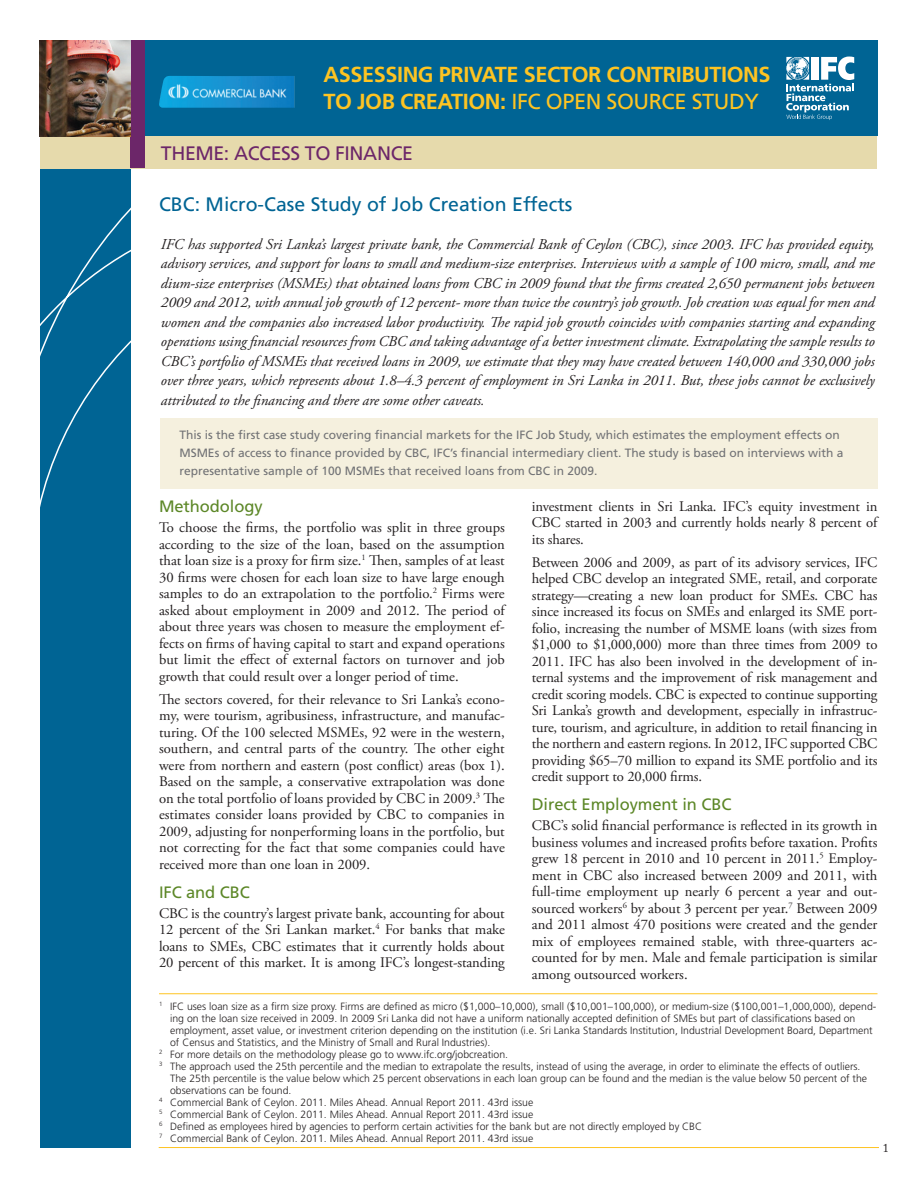
<style>
.page{position:relative;width:918px;height:1188px;background:#fff}
.page>*{position:absolute;margin:0;border:0;box-sizing:border-box;transform-origin:0 0}
.Main_Heading{font:700 21.75px/27px "Frutiger";letter-spacing:-.02em;color:#fec422}
.Main_Heading-2{font:19.5px "Frutiger";color:#006494}
.Main_Heading-3{font:19.5px "Frutiger";letter-spacing:-.02em;color:#6c2669}
.Body_Subhead{font:16.5px "Frutiger";letter-spacing:-.005em;color:#5c8727}
.Body_Text{font:italic 15px/19.5px "Adobe Garamond Pro";letter-spacing:-.005em;color:#231f20;text-align:justify}
.Body_Text-2{font:14.7px/16.5px "Adobe Garamond Pro";letter-spacing:-.01em;color:#231f20;text-align:justify}
.Box_body{font:12px/18px "Frutiger";color:#717275}
.t1{font:12px "Adobe Caslon Pro";color:#231f20}
.References{font:300 10.5px/12px "Frutiger";color:#231f20}
.s1{font-weight:400}
</style>
<div class="page">
<div style="left:40px;top:41px;width:91px;height:1107px;background:#006494"></div>
<div style="left:136px;top:40px;width:742px;height:96px;background:#006494"></div>
<div style="left:40px;top:136px;width:836px;height:32px;background:#e6daac"></div>
<hr style="left:159px;top:1147px;width:720px;height:1px;background:#fec422">
<div style="left:160px;top:418px;width:718px;height:71px;background:#f5f0de"></div>
<hr style="left:159px;top:993px;width:718px;height:1px;background:#fec422">
<div style="left:131px;top:40px;width:14px;height:128px;background:#6c2669"></div>
<img style="left:159px;top:76px;width:136px;height:32px">
<svg style="left:786px;top:57px;width:68px;height:63px"></svg>
<svg style="left:40px;top:207px;width:91px;height:300px"></svg>
<img style="left:40px;top:41px;width:91px;height:95px">
<p class="Main_Heading" style="left:324px;top:61px;width:449px">ASSESSING PRIVATE SECTOR CONTRIBUTIONS<br>TO JOB CREATION: <span class="s1">IFC OPEN SOURCE STUDY</span></p>
<p class="Main_Heading-3" style="left:161px;top:142px;width:254px">THEME: ACCESS TO FINANCE</p>
<p class="Main_Heading-2" style="left:159px;top:193px;width:415px">CBC: Micro-Case Study of Job Creation Effects</p>
<p class="Body_Text" style="left:161px;top:235px;width:715px">IFC has supported Sri Lanka’s largest private bank, the Commercial Bank of Ceylon (CBC), since 2003. IFC has provided equity, advisory services, and support for loans to small and medium-size enterprises. Interviews with a sample of 100 micro, small, and me dium-size enterprises (MSMEs) that obtained loans from CBC in 2009 found that the firms created 2,650 permanent jobs between 2009 and 2012, with annual job growth of 12 percent- more than twice the country’s job growth. Job creation was equal for men and women and the companies also increased labor productivity. The rapid job growth coincides with companies starting and expanding operations using financial resources from CBC and taking advantage of a better investment climate. Extrapolating the sample results to CBC’s portfolio of MSMEs that received loans in 2009, we estimate that they may have created between 140,000 and 330,000 jobs over three years, which represents about 1.8–4.3 percent of employment in Sri Lanka in 2011. But, these jobs cannot be exclusively attributed to the financing and there are some other caveats.</p>
<p class="Box_body" style="left:179px;top:426px;width:666px">This is the first case study covering financial markets for the IFC Job Study, which estimates the employment effects on<br>MSMEs of access to finance provided by CBC, IFC’s financial intermediary client. The study is based on interviews with a representative sample of 100 MSMEs that received loans from CBC in 2009.</p>
<p class="Body_Subhead" style="left:159px;top:497px;width:105px">Methodology</p>
<p class="Body_Text-2" style="left:159px;top:520px;width:347px">To choose the firms, the portfolio was split in three groups according to the size of the loan, based on the assumption that loan size is a proxy for firm size.<sup>1</sup> Then, samples of at least 30 firms were chosen for each loan size to have large enough samples to do an extrapolation to the portfolio.<sup>2</sup> Firms were asked about employment in 2009 and 2012. The period of about three years was chosen to measure the employment ef&shy;fects on firms of having capital to start and expand operations but limit the effect of external factors on turnover and job growth that could result over a longer period of time.</p>
<p class="Body_Text-2" style="left:159px;top:691px;width:347px">The sectors covered, for their relevance to Sri Lanka’s econo&shy;my, were tourism, agribusiness, infrastructure, and manufac&shy;turing. Of the 100 selected MSMEs, 92 were in the western, southern, and central parts of the country. The other eight were from northern and eastern (post conflict) areas (box 1).<br>Based on the sample, a conservative extrapolation was done on the total portfolio of loans provided by CBC in 2009.<sup>3</sup> The estimates consider loans provided by CBC to companies in 2009, adjusting for nonperforming loans in the portfolio, but not correcting for the fact that some companies could have received more than one loan in 2009.</p>
<p class="Body_Subhead" style="left:159px;top:882px;width:92px">IFC and CBC</p>
<p class="Body_Text-2" style="left:159px;top:905px;width:347px">CBC is the country’s largest private bank, accounting for about 12 percent of the Sri Lankan market.<sup>4</sup> For banks that make loans to SMEs, CBC estimates that it currently holds about 20 percent of this market. It is among IFC’s longest-standing</p>
<p class="Body_Text-2" style="left:532px;top:498px;width:347px">investment clients in Sri Lanka. IFC’s equity investment in CBC started in 2003 and currently holds nearly 8 percent of its shares.</p>
<p class="Body_Text-2" style="left:532px;top:554px;width:347px">Between 2006 and 2009, as part of its advisory services, IFC helped CBC develop an integrated SME, retail, and corporate strategy—creating a new loan product for SMEs. CBC has since increased its focus on SMEs and enlarged its SME port&shy;folio, increasing the number of MSME loans (with sizes from $1,000 to $1,000,000) more than three times from 2009 to 2011. IFC has also been involved in the development of in&shy;ternal systems and the improvement of risk management and credit scoring models. CBC is expected to continue supporting Sri Lanka’s growth and development, especially in infrastruc&shy;ture, tourism, and agriculture, in addition to retail financing in the northern and eastern regions. In 2012, IFC supported CBC providing $65–70 million to expand its SME portfolio and its credit support to 20,000 firms.</p>
<p class="Body_Subhead" style="left:532px;top:795px;width:201px">Direct Employment in CBC</p>
<p class="Body_Text-2" style="left:532px;top:818px;width:347px">CBC’s solid financial performance is reflected in its growth in business volumes and increased profits before taxation. Profits grew 18 percent in 2010 and 10 percent in 2011.<sup>5</sup> Employ&shy;ment in CBC also increased between 2009 and 2011, with full-time employment up nearly 6 percent a year and out&shy;sourced workers<sup>6</sup> by about 3 percent per year.<sup>7</sup> Between 2009 and 2011 almost 470 positions were created and the gender mix of employees remained stable, with three-quarters ac&shy;counted for by men. Male and female participation is similar among outsourced workers.</p>
<p class="References" style="left:170px;top:1000px;width:708px;text-indent:-11px"><sup>1</sup> IFC uses loan size as a firm size proxy. Firms are defined as micro ($1,000–10,000), small ($10,001–100,000), or medium-size ($100,001–1,000,000), depend&shy;ing on the loan size received in 2009. In 2009 Sri Lanka did not have a uniform nationally accepted definition of SMEs but part of classifications based on employment, asset value, or investment criterion depending on the institution (i.e. Sri Lanka Standards Institution, Industrial Development Board, Department of Census and Statistics, and the Ministry of Small and Rural Industries).</p>
<p class="References" style="left:159px;top:1048px;width:350px"><sup>2</sup> For more details on the methodology please go to www.ifc.org/jobcreation.</p>
<p class="References" style="left:170px;top:1060px;width:699px;text-indent:-11px"><sup>3</sup> The approach used the 25th percentile and the median to extrapolate the results, instead of using the average, in order to eliminate the effects of outliers.<br>The 25th percentile is the value below which 25 percent observations in each loan group can be found and the median is the value below 50 percent of the observations can be found.</p>
<p class="References" style="left:159px;top:1096px;width:375px"><sup>4</sup> Commercial Bank of Ceylon. 2011. Miles Ahead. Annual Report 2011. 43rd issue</p>
<p class="References" style="left:159px;top:1108px;width:375px"><sup>5</sup> Commercial Bank of Ceylon. 2011. Miles Ahead. Annual Report 2011. 43rd issue</p>
<p class="References" style="left:159px;top:1120px;width:544px"><sup>6</sup> Defined as employees hired by agencies to perform certain activities for the bank but are not directly employed by CBC</p>
<p class="References" style="left:159px;top:1132px;width:375px"><sup>7</sup> Commercial Bank of Ceylon. 2011. Miles Ahead. Annual Report 2011. 43rd issue</p>
<p class="t1" style="left:883px;top:1141px;width:7px">1</p>
</div>
